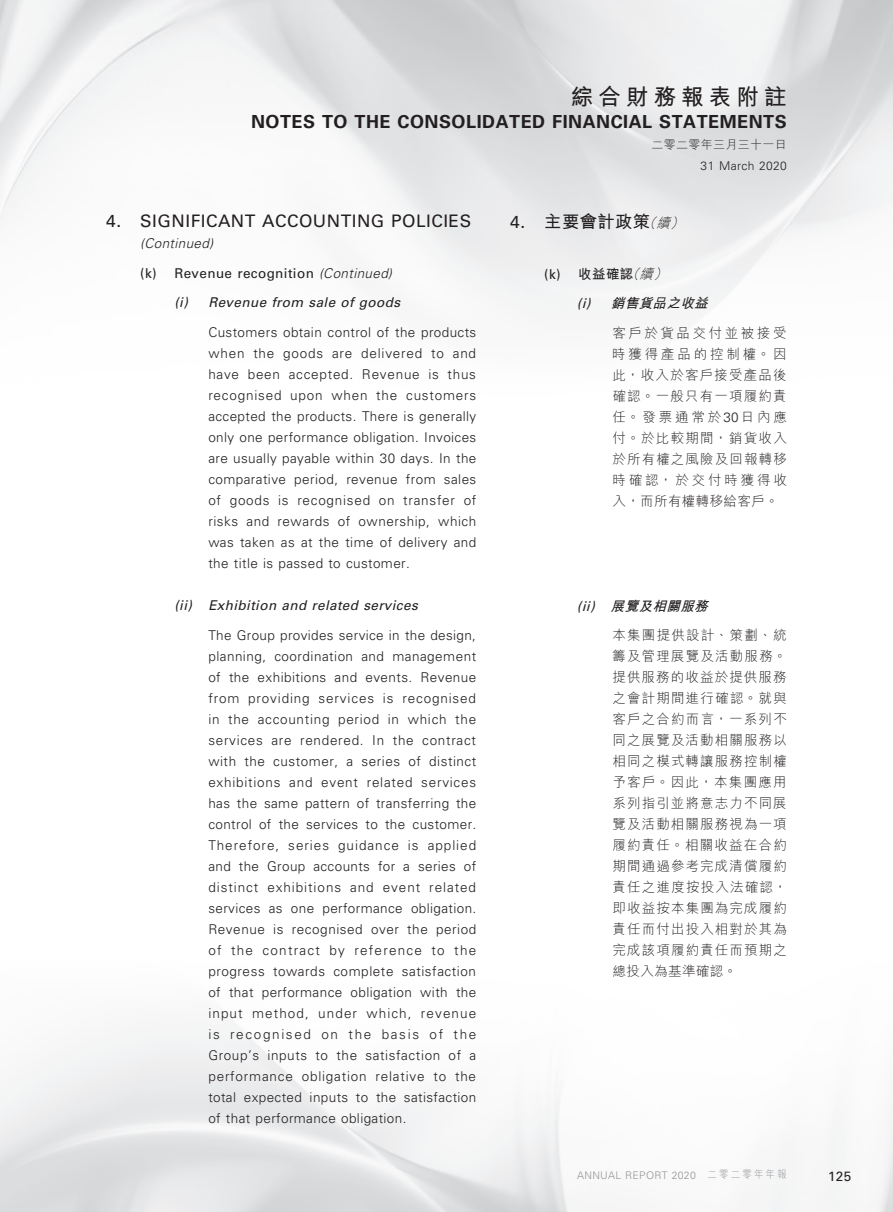
<style>
.page{position:relative;width:893px;height:1212px;background:#fff}
.page>*{position:absolute;margin:0;border:0;box-sizing:border-box;transform-origin:0 0}
.t1{font:700 22.5px "M Hei HK";letter-spacing:.23em;color:#231f20}
.t2{font:700 18px "Univers";letter-spacing:.03em;color:#231f20}
.t3{font:17.25px "Univers";color:#231f20}
.t4{font:700 17.25px "M Hei HK";letter-spacing:.03em;color:#231f20}
.t5{font:300 13.5px/21px "Univers";letter-spacing:.03em;color:#231f20;text-align:justify}
.t6{font:300 13.5px/21px "M Hei HK";letter-spacing:.085em;color:#231f20;text-align:justify}
.t7{font:italic 13.5px "Univers";letter-spacing:.03em;color:#231f20}
.t8{font:13.5px "Univers";letter-spacing:.03em;color:#231f20}
.t9{font:300 13.5px "M Hei HK";letter-spacing:.19em;color:#231f20}
.t10{font:italic 300 13.5px "Univers";letter-spacing:.03em;color:#231f20}
.t11{font:700 13.5px "M Hei HK";color:#231f20}
.t12{font:italic 700 13.5px "M Hei HK";color:#231f20}
.t13{font:300 12px "M Hei HK";letter-spacing:.03em;color:#231f20}
.t14{font:300 12px "Univers";letter-spacing:.03em;color:#231f20}
.t15{font:300 10.5px "Univers";letter-spacing:.03em;color:#939598}
.s1{font-weight:300;font-style:italic}
.s2{font-family:"Univers";font-weight:400}
.s3{font-weight:300;font-style:italic;font-size:13.5px}
.s4{font-family:"Univers"}
.s5{font-family:"Univers";font-weight:400;font-style:italic}
.s6{font-weight:700;font-style:italic}
.s7{font-family:"M Hei HK"}
</style>
<div class="page">
<h1 class="t1" style="left:571px;top:81px;width:217px">綜合財務報表附註</h1>
<h2 class="t2" style="left:251px;top:111px;width:537px">NOTES TO THE CONSOLIDATED FI NANCIAL STATEMENTS</h2>
<p class="t13" style="left:651px;top:136px;width:137px">二零二零年三月三十一日</p>
<p class="t14" style="left:701px;top:158px;width:88px">31 March 2020</p>
<p class="t3" style="left:106px;top:211px;width:58px">4. SIGNIFICANT</p>
<p class="t3" style="left:262px;top:211px;width:26px">ACCOUNTING</p>
<p class="t3" style="left:391px;top:211px;width:22px">POLICIES</p>
<p class="t10" style="left:140px;top:236px;width:74px">(Continued)</p>
<p class="t8" style="left:140px;top:265px;width:253px">(K) REVENUE RECOGNITION <span class="s1">(Continued)</span></p>
<p class="t7" style="left:174px;top:295px;width:227px">(i) Revenue from sale of goods</p>
<p class="t5" style="left:208px;top:322px;width:270px">Customers obtain control of the products when the goods are delivered to and have been accepted. Revenue is thus recognised upon when the customers accepted the products. There is generally only one performance obligation. Invoices are usually payable within 30 days. In the comparative period, revenue from sales of goods is recognised on transfer of risks and rewards of ownership, which was taken as at the time of delivery and the title is passed to customer.</p>
<p class="t7" style="left:174px;top:597px;width:245px">(ii) Exhibition and related services</p>
<p class="t5" style="left:208px;top:624px;width:270px">The Group provides service in the design, planning, coordination and management of the exhibitions and events. Revenue from providing services is recognised in the accounting period in which the services are rendered. In the contract with the customer, a series of distinct exhibitions and event related services has the same pattern of transferring the control of the services to the customer.<br>Therefore, series guidance is applied and the Group accounts for a series of distinct exhibitions and event related services as one performance obligation.<br>Revenue is recognised over the period of the contract by reference to the progress towards complete satisfaction of that performance obligation with the input method, under which, revenue is recognised on the basis of the Group’s inputs to the satisfaction of a performance obligation relative to the total expected inputs to the satisfaction of that performance obligation.</p>
<p class="t4" style="left:510px;top:209px;width:180px"><span class="s2">4.</span> 主要會計政策<span class="s3">（續）</span></p>
<p class="t11" style="left:544px;top:264px;width:129px"><span class="s2">(K)</span> 收益確認<span class="s1">（續）</span></p>
<p class="t12" style="left:577px;top:293px;width:137px"><span class="s2">(i)</span> 銷售貨品之收益</p>
<p class="t9" style="left:612px;top:323px;width:176px">客戶於貨品交付並被接受</p>
<p class="t6" style="left:612px;top:343px;width:176px">時獲得產品的控制權。因此，收入於客戶接受產品後確認。一般只有一項履約責任。發票通常於<span class="s4">30</span>日內應付。於比較期間，銷貨收入於所有權之風險及回報轉移時確認，於交付時獲得收入，而所有權轉移給客戶。</p>
<p class="t6" style="left:612px;top:590px;width:176px;line-height:29.5px;text-indent:-35px"><span class="s5">(ii)</span> <span class="s6">展覽及相關服務<br></span>本集團提供設計、策劃、統</p>
<p class="t6" style="left:612px;top:645px;width:176px">籌及管理展覽及活動服務。提供服務的收益於提供服務之會計期間進行確認。就與客戶之合約而言，一系列不同之展覽及活動相關服務以相同之模式轉讓服務控制權予客戶。因此，本集團應用系列指引並將意志力不同展覽及活動相關服務視為一項履約責任。相關收益在合約期間通過參考完成清償履約責任之進度按投入法確認，即收益按本集團為完成履約責任而付出投入相對於其為完成該項履約責任而預期之總投入為基準確認。</p>
<p class="t15" style="left:577px;top:1168px;width:211px">ANNUAL REPORT 2020 <span class="s7">二零二零年年報</span></p>
<p class="t8" style="left:828px;top:1168px;width:25px">125</p>
</div>
